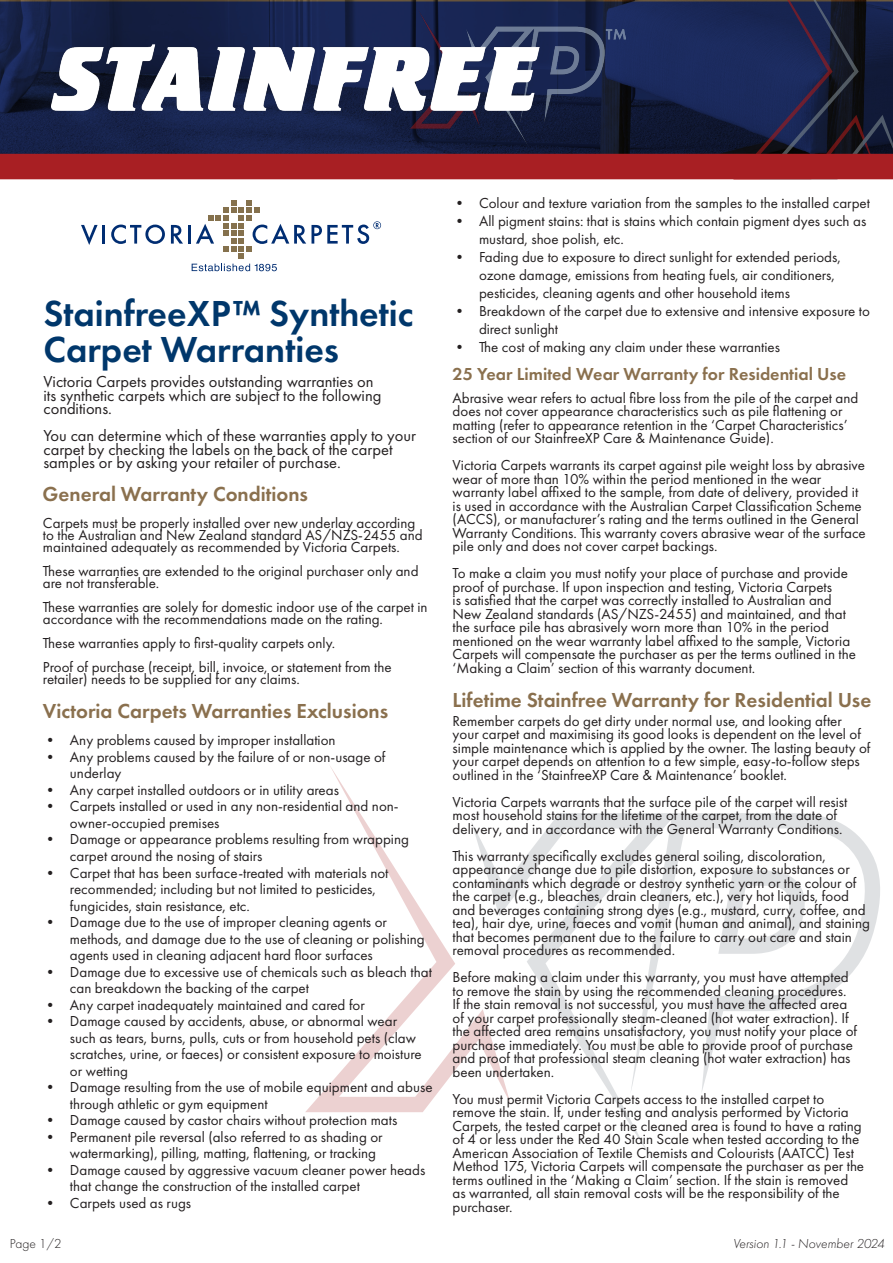
<style>
.page{position:relative;width:893px;height:1263px;background:#fff}
.page>*{position:absolute;margin:0;border:0;box-sizing:border-box;transform-origin:0 0}
.t1{font:600 37.5px/36px "Futura PT";color:#00376b}
.t2{font:600 21px "Futura PT";color:#8a704e}
.t3{font:600 18px "Futura PT";color:#8a704e}
.t4{font:16.5px/13.5px "Futura PT";color:#231f20}
.t5{font:15px/13.5px "Futura PT";color:#231f20}
.t6{font:italic 300 13.5px "Futura PT";color:#231f20}
.t7{font:300 13.5px "Futura PT";color:#231f20}
</style>
<div class="page">
<svg style="left:677px;top:813px;width:203px;height:279px"></svg>
<svg style="left:511px;top:813px;width:166px;height:345px"></svg>
<svg style="left:305px;top:766px;width:206px;height:346px"></svg>
<svg style="left:0;top:0;width:733px;height:154px;background:#192349"></svg>
<svg style="left:81px;top:225px;width:17px;height:20px"></svg>
<hr style="left:102px;top:225px;width:3px;height:19px;background:#002d72">
<svg style="left:111px;top:225px;width:54px;height:19px"></svg>
<svg style="left:171px;top:225px;width:12px;height:19px"></svg>
<hr style="left:188px;top:225px;width:3px;height:19px;background:#002d72">
<svg style="left:192px;top:200px;width:189px;height:71px"></svg>
<svg style="left:733px;top:0;width:160px;height:180px;background:#1c2242"></svg>
<img style="left:51px;top:9px;width:575px;height:137px">
<div style="left:1px;top:155px;width:891px;height:24px;background:#a81f23"></div>
<div style="left:0;top:154px;width:893px;height:25px;border:2px solid #a81f23"></div>
<p class="t1" style="left:43px;top:295px;width:372px">StainfreeXP™ Synthetic<br>Carpet Warranties</p>
<p class="t4" style="left:43px;top:375px;width:339px">Victoria Carpets provides outstanding warranties on its synthetic carpets which are subject to the following conditions.</p>
<p class="t4" style="left:43px;top:429px;width:374px">You can determine which of these warranties apply to your carpet by checking the labels on the back of the carpet samples or by asking your retailer of purchase.</p>
<p class="t2" style="left:43px;top:481px;width:267px">General Warranty Conditions</p>
<p class="t5" style="left:43px;top:517px;width:381px;line-height:12px">Carpets must be properly installed over new underlay according to the Australian and New Zealand standard AS/NZS-2455 and maintained adequately as recommended by Victoria Carpets.</p>
<p class="t5" style="left:43px;top:565px;width:377px;line-height:12px">These warranties are extended to the original purchaser only and are not transferable.</p>
<p class="t5" style="left:43px;top:601px;width:386px;line-height:12px">These warranties are solely for domestic indoor use of the carpet in accordance with the recommendations made on the rating.</p>
<p class="t5" style="left:43px;top:636px;width:294px">These warranties apply to first-quality carpets only.</p>
<p class="t5" style="left:43px;top:661px;width:350px;line-height:12px">Proof of purchase (receipt, bill, invoice, or statement from the retailer) needs to be supplied for any claims.</p>
<p class="t2" style="left:43px;top:698px;width:347px">Victoria Carpets Warranties Exclusions</p>
<p class="t5" style="left:43px;top:734px;width:294px">• Any problems caused by improper installation</p>
<p class="t5" style="left:70px;top:749px;width:317px;line-height:16.5px;text-indent:-27px">• Any problems caused by the failure of or non-usage of underlay</p>
<p class="t5" style="left:43px;top:783px;width:298px">• Any carpet installed outdoors or in utility areas</p>
<p class="t5" style="left:70px;top:798px;width:330px;line-height:16.5px;text-indent:-27px">• Carpets installed or used in any non-residential and non&shy;owner-occupied premises</p>
<p class="t5" style="left:70px;top:831px;width:340px;line-height:16.5px;text-indent:-27px">• Damage or appearance problems resulting from wrapping carpet around the nosing of stairs</p>
<p class="t5" style="left:70px;top:864px;width:320px;line-height:16.5px;text-indent:-27px">• Carpet that has been surface-treated with materials not recommended; including but not limited to pesticides, fungicides, stain resistance, etc.</p>
<p class="t5" style="left:70px;top:914px;width:356px;line-height:16.5px;text-indent:-27px">• Damage due to the use of improper cleaning agents or methods, and damage due to the use of cleaning or polishing agents used in cleaning adjacent hard floor surfaces</p>
<p class="t5" style="left:70px;top:963px;width:363px;line-height:16.5px;text-indent:-27px">• Damage due to excessive use of chemicals such as bleach that can breakdown the backing of the carpet</p>
<p class="t5" style="left:43px;top:998px;width:323px">• Any carpet inadequately maintained and cared for</p>
<p class="t5" style="left:70px;top:1013px;width:353px;line-height:16.5px;text-indent:-27px">• Damage caused by accidents, abuse, or abnormal wear such as tears, burns, pulls, cuts or from household pets (claw scratches, urine, or faeces) or consistent exposure to moisture or wetting</p>
<p class="t5" style="left:70px;top:1079px;width:364px;line-height:16.5px;text-indent:-27px">• Damage resulting from the use of mobile equipment and abuse through athletic or gym equipment</p>
<p class="t5" style="left:43px;top:1113px;width:356px">• Damage caused by castor chairs without protection mats</p>
<p class="t5" style="left:70px;top:1128px;width:314px;line-height:16.5px;text-indent:-27px">• Permanent pile reversal (also referred to as shading or watermarking), pilling, matting, flattening, or tracking</p>
<p class="t5" style="left:70px;top:1161px;width:357px;line-height:16.5px;text-indent:-27px">• Damage caused by aggressive vacuum cleaner power heads that change the construction of the installed carpet</p>
<p class="t5" style="left:43px;top:1196px;width:150px">• Carpets used as rugs</p>
<p class="t5" style="left:452px;top:196px;width:419px">• Colour and texture variation from the samples to the installed carpet</p>
<p class="t5" style="left:479px;top:211px;width:389px;line-height:18px;text-indent:-27px">• All pigment stains: that is stains which contain pigment dyes such as mustard, shoe polish, etc.</p>
<p class="t5" style="left:479px;top:247px;width:363px;line-height:18px;text-indent:-27px">• Fading due to exposure to direct sunlight for extended periods, ozone damage, emissions from heating fuels, air conditioners, pesticides, cleaning agents and other household items</p>
<p class="t5" style="left:479px;top:301px;width:392px;line-height:18px;text-indent:-27px">• Breakdown of the carpet due to extensive and intensive exposure to direct sunlight</p>
<p class="t5" style="left:452px;top:340px;width:329px">• The cost of making any claim under these warranties</p>
<p class="t3" style="left:453px;top:362px;width:395px">25 Year Limited Wear Warranty for Residential Use</p>
<p class="t5" style="left:453px;top:391px;width:407px">Abrasive wear refers to actual fibre loss from the pile of the carpet and does not cover appearance characteristics such as pile flattening or matting (refer to appearance retention in the ‘Carpet Characteristics’ section of our StainfreeXP Care &amp; Maintenance Guide).</p>
<p class="t5" style="left:453px;top:458px;width:415px">Victoria Carpets warrants its carpet against pile weight loss by abrasive wear of more than 10% within the period mentioned in the wear warranty label affixed to the sample, from date of delivery, provided it is used in accordance with the Australian Carpet Classification Scheme (ACCS), or manufacturer’s rating and the terms outlined in the General Warranty Conditions. This warranty covers abrasive wear of the surface pile only and does not cover carpet backings.</p>
<p class="t5" style="left:453px;top:566px;width:405px">To make a claim you must notify your place of purchase and provide proof of purchase. If upon inspection and testing, Victoria Carpets<br>is satisfied that the carpet was correctly installed to Australian and New Zealand standards (AS/NZS-2455) and maintained, and that the surface pile has abrasively worn more than 10% in the period mentioned on the wear warranty label affixed to the sample, Victoria Carpets will compensate the purchaser as per the terms outlined in the ‘Making a Claim’ section of this warranty document.</p>
<p class="t2" style="left:453px;top:687px;width:420px">Lifetime Stainfree Warranty for Residential Use</p>
<p class="t5" style="left:453px;top:714px;width:419px">Remember carpets do get dirty under normal use, and looking after your carpet and maximising its good looks is dependent on the level of simple maintenance which is applied by the owner. The lasting beauty of your carpet depends on attention to a few simple, easy-to-follow steps outlined in the ‘StainfreeXP Care &amp; Maintenance’ booklet.</p>
<p class="t5" style="left:453px;top:795px;width:396px">Victoria Carpets warrants that the surface pile of the carpet will resist most household stains for the lifetime of the carpet, from the date of delivery, and in accordance with the General Warranty Conditions.</p>
<p class="t5" style="left:453px;top:849px;width:419px">This warranty specifically excludes general soiling, discoloration, appearance change due to pile distortion, exposure to substances or contaminants which degrade or destroy synthetic yarn or the colour of the carpet (e.g., bleaches, drain cleaners, etc.), very hot liquids, food and beverages containing strong dyes (e.g., mustard, curry, coffee, and tea), hair dye, urine, faeces and vomit (human and animal), and staining that becomes permanent due to the failure to carry out care and stain removal procedures as recommended.</p>
<p class="t5" style="left:453px;top:970px;width:406px">Before making a claim under this warranty, you must have attempted to remove the stain by using the recommended cleaning procedures.<br>If the stain removal is not successful, you must have the affected area of your carpet professionally steam-cleaned (hot water extraction). If the affected area remains unsatisfactory, you must notify your place of purchase immediately. You must be able to provide proof of purchase and proof that professional steam cleaning (hot water extraction) has been undertaken.</p>
<p class="t5" style="left:453px;top:1092px;width:413px">You must permit Victoria Carpets access to the installed carpet to remove the stain. If, under testing and analysis performed by Victoria Carpets, the tested carpet or the cleaned area is found to have a rating of 4 or less under the Red 40 Stain Scale when tested according to the American Association of Textile Chemists and Colourists (AATCC) Test Method 175, Victoria Carpets will compensate the purchaser as per the terms outlined in the ‘Making a Claim’ section. If the stain is removed as warranted, all stain removal costs will be the responsibility of the purchaser.</p>
<p class="t7" style="left:10px;top:1236px;width:53px">Page 1/2</p>
<p class="t6" style="left:733px;top:1236px;width:153px">Version 1.1 - November 2024</p>
</div>
